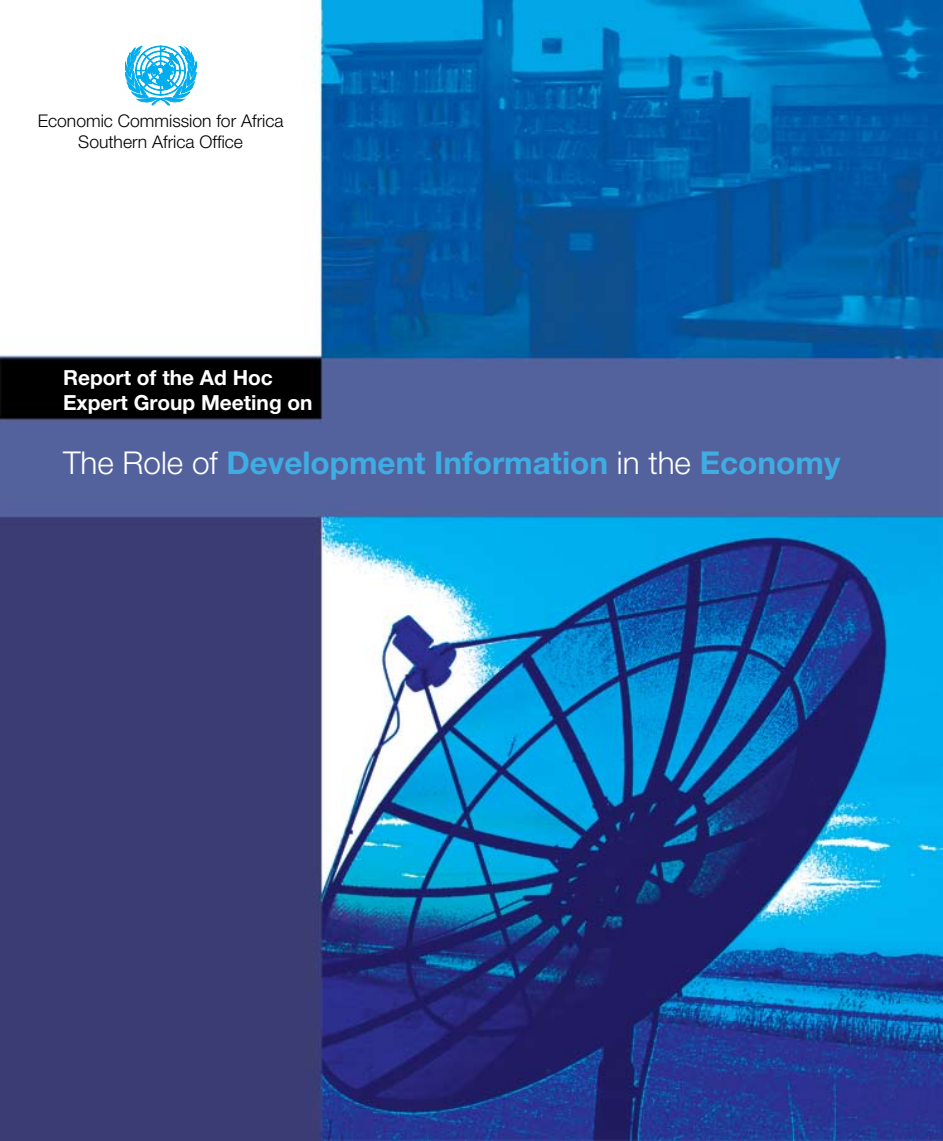
<style>
.page{position:relative;width:943px;height:1141px;background:#fff}
.page>*{position:absolute;margin:0;border:0;box-sizing:border-box;transform-origin:0 0}
.t1{font:700 31.5px "Helvetica Neue";color:#3fade3}
.t2{font:700 20.82px/25px "Helvetica Neue";color:#fff}
.t3{font:300 17.5px/21px "Helvetica Neue";color:#000;text-align:center}
.s1{font-weight:300;color:#fff}
</style>
<div class="page">
<img style="left:0;top:0;width:942px;height:1141px">
<svg style="left:125px;top:46px;width:71px;height:59px"></svg>
<p class="t3" style="left:38px;top:110px;width:247px">Economic Commission for Africa<br>Southern Africa Office</p>
<p class="t2" style="left:63px;top:365px;width:251px">Report of the Ad Hoc<br>Expert Group Meeting on</p>
<h1 class="t1" style="left:63px;top:443px;width:778px"><span class="s1">The Role of</span> Development Information <span class="s1">in the</span> Economy</h1>
</div>
